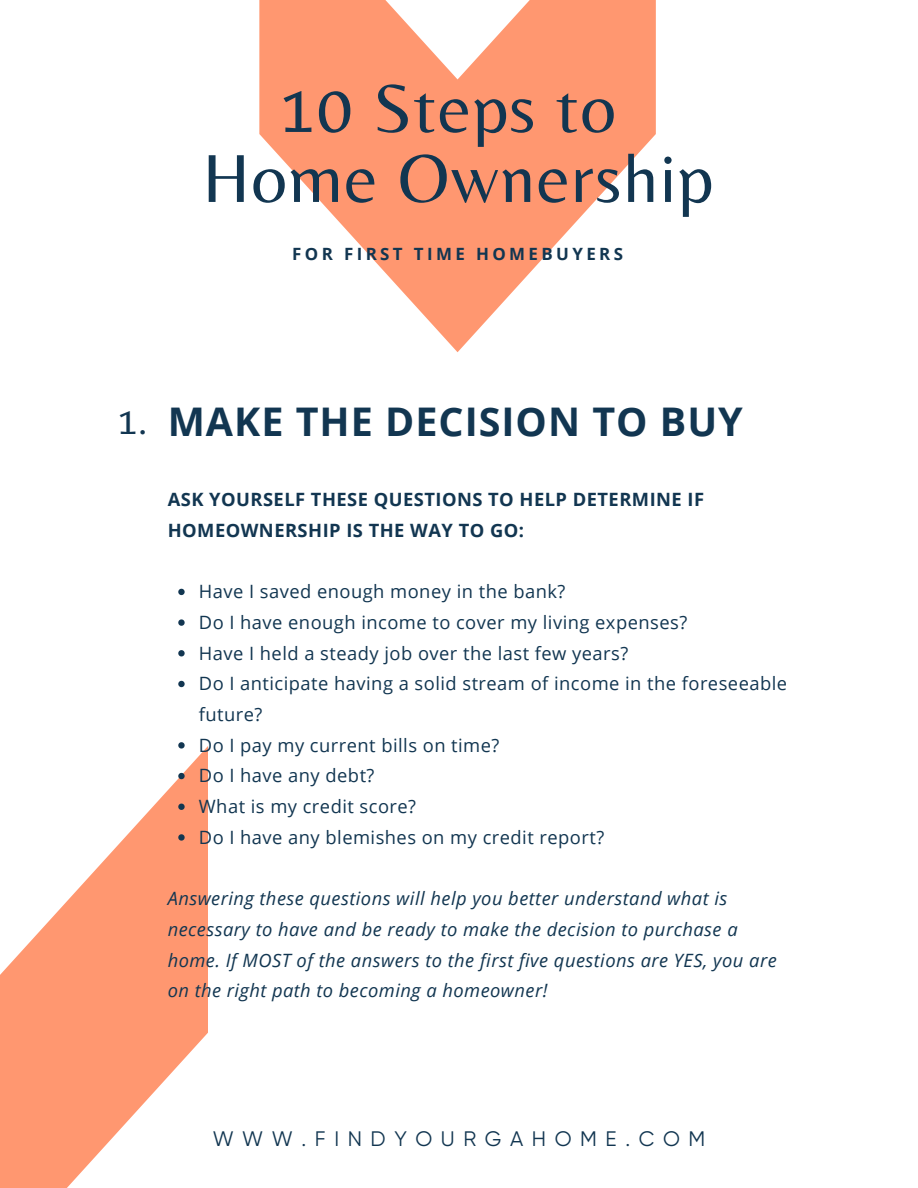
<style>
.page{position:relative;width:918px;height:1188px;background:#fff}
.page>*{position:absolute;margin:0;border:0;box-sizing:border-box;transform-origin:0 0}
.t1{font:70.5px "Belleza";letter-spacing:.02em;color:#123651}
.t2{font:700 39.45px "Open Sans";letter-spacing:.025em;color:#123651}
.t3{font:39.45px "Belleza";color:#123651}
.t4{font:21px "Gilroy";letter-spacing:.41em;color:#123651}
.t5{font:18.3px/30.8px "Open Sans";letter-spacing:.025em;color:#123651}
.t6{font:italic 18.3px/30.8px "Open Sans";letter-spacing:.025em;color:#123651}
.t7{font:700 18.3px "Open Sans";letter-spacing:.025em;color:#123651}
.t8{font:700 16.95px "Open Sans";letter-spacing:.2em;color:#123651}
</style>
<div class="page">
<svg style="left:259px;top:0;width:397px;height:352px;fill:#ff9770"></svg>
<svg style="left:0;top:746px;width:208px;height:442px;fill:#ff9770"></svg>
<svg style="left:178px;top:589px;width:7px;height:6px"></svg>
<svg style="left:178px;top:619px;width:7px;height:7px"></svg>
<svg style="left:178px;top:650px;width:7px;height:6px"></svg>
<svg style="left:178px;top:681px;width:7px;height:6px"></svg>
<svg style="left:178px;top:742px;width:7px;height:7px"></svg>
<svg style="left:178px;top:773px;width:7px;height:6px"></svg>
<svg style="left:178px;top:804px;width:7px;height:6px"></svg>
<svg style="left:178px;top:834px;width:7px;height:7px"></svg>
<p class="t1" style="left:280px;top:67px;width:337px">10 Steps to</p>
<p class="t1" style="left:202px;top:137px;width:512px">Home Ownership</p>
<p class="t8" style="left:292px;top:242px;width:332px">FOR FIRST TIME HOMEBUYERS</p>
<p class="t3" style="left:118px;top:397px;width:31px">1.</p>
<p class="t2" style="left:168px;top:394px;width:577px">MAKE THE DECISION TO BUY</p>
<p class="t7" style="left:168px;top:487px;width:538px">ASK YOURSELF THESE QUESTIONS TO HELP DETERMINE IF</p>
<p class="t7" style="left:168px;top:517px;width:358px">HOMEOWNERSHIP IS THE WAY TO GO:</p>
<p class="t5" style="left:199px;top:576px;width:368px">Have I saved enough money in the bank?</p>
<p class="t5" style="left:199px;top:606px;width:490px">Do I have enough income to cover my living expenses?</p>
<p class="t5" style="left:199px;top:637px;width:431px">Have I held a steady job over the last few years?</p>
<p class="t5" style="left:199px;top:668px;width:590px">Do I anticipate having a solid stream of income in the foreseeable future?</p>
<p class="t5" style="left:199px;top:729px;width:302px">Do I pay my current bills on time?</p>
<p class="t5" style="left:199px;top:760px;width:177px">Do I have any debt?</p>
<p class="t5" style="left:199px;top:791px;width:219px">What is my credit score?</p>
<p class="t5" style="left:199px;top:821px;width:407px">Do I have any blemishes on my credit report?</p>
<p class="t6" style="left:168px;top:883px;width:561px">Answering these questions will help you better understand what is</p>
<p class="t6" style="left:168px;top:913px;width:572px">necessary to have and be ready to make the decision to purchase a</p>
<p class="t6" style="left:168px;top:944px;width:611px">home. If MOST of the answers to the first five questions are YES, you are on the right path to becoming a homeowner!</p>
<p class="t4" style="left:213px;top:1127px;width:494px">WWW.FINDYOURGAHOME.COM</p>
</div>
